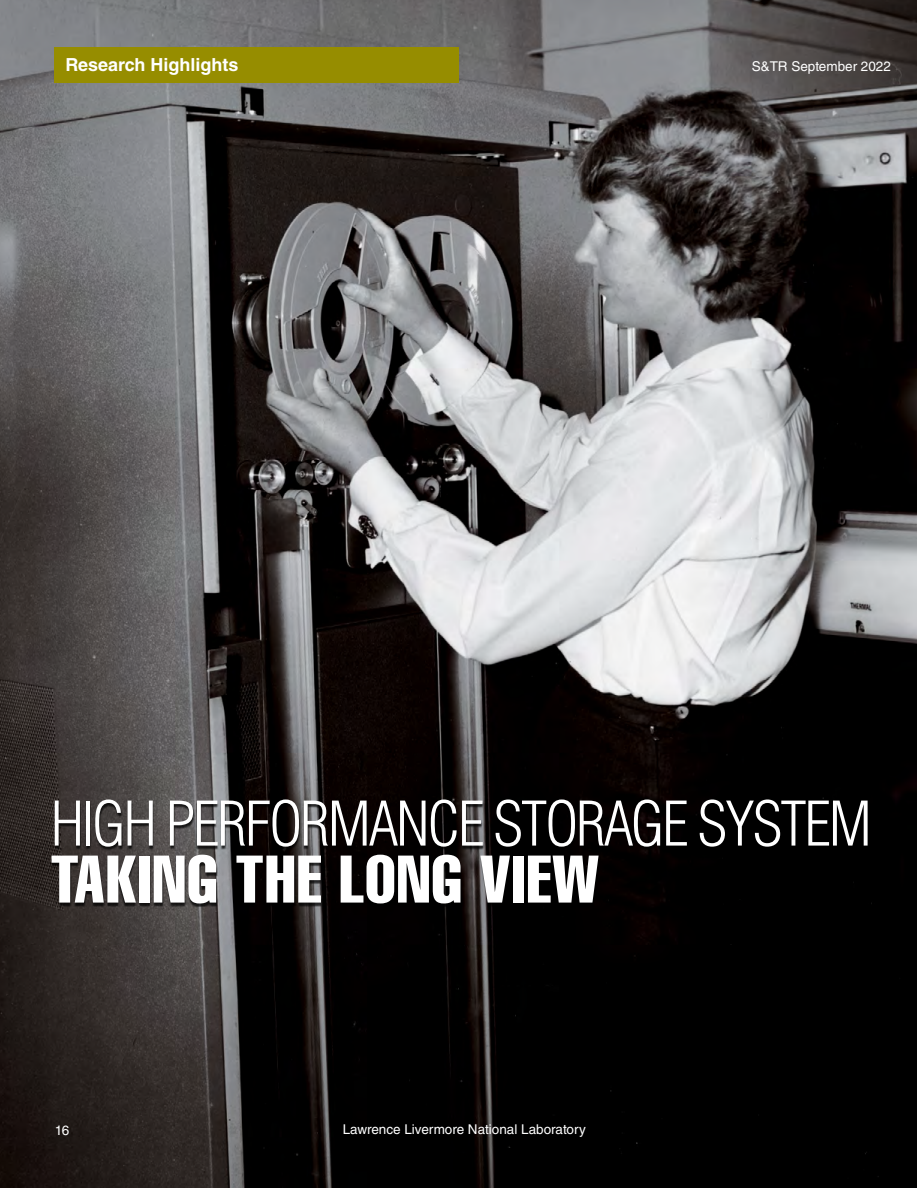
<style>
.page{position:relative;width:918px;height:1188px;background:#fff}
.page>*{position:absolute;margin:0;border:0;box-sizing:border-box;transform-origin:0 0}
.t1{font:66px "Helvetica LT Std Comp";letter-spacing:.02em;color:#fff}
.t2{font:300 condensed 60px "Helvetica LT Std";letter-spacing:-.04em;color:#fff}
.t3{font:700 18px "Helvetica LT Std";color:#fff}
.t4{font:13.5px "Helvetica LT Std";color:#fff}
</style>
<div class="page">
<img style="left:0;top:0;width:916px;height:1188px">
<div style="left:54px;top:47px;width:404px;height:36px;background:#968d00"></div>
<div style="left:51px;top:801px;width:818px;height:106px;background:#000;opacity:.75"></div>
<h3 class="t3" style="left:66px;top:54px;width:175px">Research Highlights</h3>
<p class="t4" style="left:752px;top:59px;width:141px">S&amp;TR September 2022</p>
<h2 class="t2" style="left:51px;top:786px;width:823px">HIGH PERFORMANCE STORAGE SYSTEM</h2>
<h1 class="t1" style="left:51px;top:837px;width:550px">TAKING THE LONG VIEW</h1>
<p class="t4" style="left:55px;top:1122px;width:16px">16</p>
<p class="t4" style="left:343px;top:1121px;width:245px">Lawrence Livermore National Laboratory</p>
</div>
